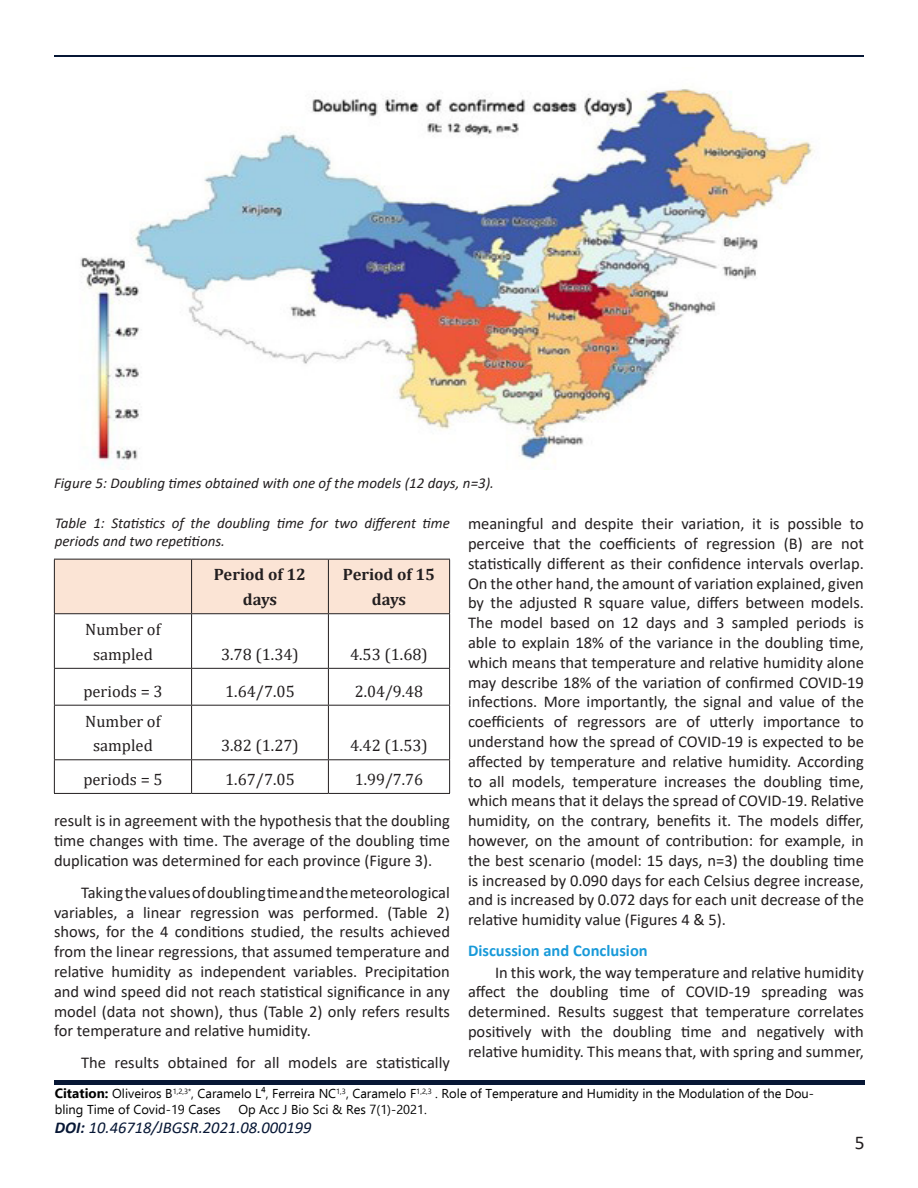
<style>
.page{position:relative;width:918px;height:1188px;background:#fff}
.page>*{position:absolute;margin:0;border:0;box-sizing:border-box;transform-origin:0 0}
.t1{font:19.5px "Calibri";color:#231f20}
.Body_Text_First_Inde{font:16.5px/19.8px "Calibri";color:#231f20;text-align:justify}
.t2{font:16.5px/24.8px "Cambria";color:#231f20;text-align:center}
.t3{font:italic 16.5px "Calibri";color:#071735}
.t4{font:700 16.5px/24.8px "Cambria";color:#231f20;text-align:center}
.side_heading{font:700 16.5px "Calibri";color:#199ad9}
.figure_tittle{font:italic 15px/18px "Calibri";color:#231f20}
.t5{font:12.9px/15.5px "Ebrima";color:#000}
.s1{font-weight:700;font-size:13.5px}
.s2{font-weight:700}
</style>
<div class="page">
<hr style="left:54px;top:55px;width:810px;height:1px;background:#071735">
<div style="left:55px;top:1080px;width:810px;height:5px;background:#071735"></div>
<img style="left:80px;top:88px;width:735px;height:382px">
<div style="left:55px;top:560px;width:394px;height:53px;background:#fbe4d5"></div>
<hr style="left:54px;top:559px;width:138px;height:1px;background:#231f20">
<hr style="left:192px;top:559px;width:136px;height:1px;background:#231f20">
<hr style="left:328px;top:559px;width:122px;height:1px;background:#231f20">
<hr style="left:54px;top:613px;width:138px;height:1px;background:#231f20">
<hr style="left:192px;top:613px;width:136px;height:1px;background:#231f20">
<hr style="left:328px;top:613px;width:122px;height:1px;background:#231f20">
<hr style="left:54px;top:668px;width:138px;height:1px;background:#231f20">
<hr style="left:192px;top:668px;width:136px;height:1px;background:#231f20">
<hr style="left:328px;top:668px;width:122px;height:1px;background:#231f20">
<hr style="left:54px;top:705px;width:138px;height:1px;background:#231f20">
<hr style="left:192px;top:705px;width:136px;height:1px;background:#231f20">
<hr style="left:328px;top:705px;width:122px;height:1px;background:#231f20">
<hr style="left:54px;top:759px;width:138px;height:1px;background:#231f20">
<hr style="left:192px;top:759px;width:136px;height:1px;background:#231f20">
<hr style="left:328px;top:759px;width:122px;height:1px;background:#231f20">
<hr style="left:54px;top:793px;width:138px;height:1px;background:#231f20">
<hr style="left:192px;top:793px;width:136px;height:1px;background:#231f20">
<hr style="left:328px;top:793px;width:122px;height:1px;background:#231f20">
<hr style="left:54px;top:560px;width:1px;height:53px;background:#231f20">
<hr style="left:54px;top:614px;width:1px;height:54px;background:#231f20">
<hr style="left:54px;top:669px;width:1px;height:36px;background:#231f20">
<hr style="left:54px;top:706px;width:1px;height:53px;background:#231f20">
<hr style="left:54px;top:760px;width:1px;height:33px;background:#231f20">
<hr style="left:191px;top:560px;width:1px;height:53px;background:#231f20">
<hr style="left:328px;top:560px;width:1px;height:53px;background:#231f20">
<hr style="left:449px;top:560px;width:1px;height:53px;background:#231f20">
<hr style="left:191px;top:614px;width:1px;height:54px;background:#231f20">
<hr style="left:328px;top:614px;width:1px;height:54px;background:#231f20">
<hr style="left:449px;top:614px;width:1px;height:54px;background:#231f20">
<hr style="left:191px;top:669px;width:1px;height:36px;background:#231f20">
<hr style="left:328px;top:669px;width:1px;height:36px;background:#231f20">
<hr style="left:449px;top:669px;width:1px;height:36px;background:#231f20">
<hr style="left:191px;top:706px;width:1px;height:53px;background:#231f20">
<hr style="left:328px;top:706px;width:1px;height:53px;background:#231f20">
<hr style="left:449px;top:706px;width:1px;height:53px;background:#231f20">
<hr style="left:191px;top:760px;width:1px;height:33px;background:#231f20">
<hr style="left:328px;top:760px;width:1px;height:33px;background:#231f20">
<hr style="left:449px;top:760px;width:1px;height:33px;background:#231f20">
<p class="figure_tittle" style="left:54px;top:474px;width:442px">Figure 5: Doubling times obtained with one of the models (12 days, n=3).</p>
<p class="figure_tittle" style="left:55px;top:513px;width:397px">Table 1: Statistics of the doubling time for two different time periods and two repetitions.</p>
<p class="t2" style="left:85px;top:617px;width:77px">Number of sampled</p>
<p class="t4" style="left:214px;top:562px;width:94px">Period of 12 days</p>
<p class="t4" style="left:343px;top:562px;width:94px">Period of 15 days</p>
<p class="t2" style="left:221px;top:642px;width:79px">3.78 (1.34)</p>
<p class="t2" style="left:350px;top:642px;width:79px">4.53 (1.68)</p>
<p class="t2" style="left:83px;top:679px;width:81px">periods = 3</p>
<p class="t2" style="left:225px;top:679px;width:71px">1.64/7.05</p>
<p class="t2" style="left:355px;top:679px;width:70px">2.04/9.48</p>
<p class="t2" style="left:85px;top:708px;width:77px">Number of sampled</p>
<p class="t2" style="left:221px;top:733px;width:79px">3.82 (1.27)</p>
<p class="t2" style="left:350px;top:733px;width:79px">4.42 (1.53)</p>
<p class="t2" style="left:83px;top:767px;width:81px">periods = 5</p>
<p class="t2" style="left:225px;top:767px;width:71px">1.67/7.05</p>
<p class="t2" style="left:355px;top:767px;width:70px">1.99/7.76</p>
<p class="Body_Text_First_Inde" style="left:54px;top:811px;width:398px">result is in agreement with the hypothesis that the doubling time changes with time. The average of the doubling time duplication was determined for each province (Figure 3).</p>
<p class="Body_Text_First_Inde" style="left:54px;top:882px;width:398px;text-indent:27px">Taking the values of doubling time and the meteorological variables, a linear regression was performed. (Table 2) shows, for the 4 conditions studied, the results achieved from the linear regressions, that assumed temperature and relative humidity as independent variables. Precipitation and wind speed did not reach statistical significance in any model (data not shown), thus (Table 2) only refers results for temperature and relative humidity.</p>
<p class="Body_Text_First_Inde" style="left:81px;top:1052px;width:370px">The results obtained for all models are statistically</p>
<p class="Body_Text_First_Inde" style="left:468px;top:513px;width:398px">meaningful and despite their variation, it is possible to perceive that the coefficients of regression (B) are not statistically different as their confidence intervals overlap.<br>On the other hand, the amount of variation explained, given by the adjusted R square value, differs between models.<br>The model based on 12 days and 3 sampled periods is able to explain 18% of the variance in the doubling time, which means that temperature and relative humidity alone may describe 18% of the variation of confirmed COVID-19 infections. More importantly, the signal and value of the coefficients of regressors are of utterly importance to understand how the spread of COVID-19 is expected to be affected by temperature and relative humidity. According to all models, temperature increases the doubling time, which means that it delays the spread of COVID-19. Relative humidity, on the contrary, benefits it. The models differ, however, on the amount of contribution: for example, in the best scenario (model: 15 days, n=3) the doubling time is increased by 0.090 days for each Celsius degree increase, and is increased by 0.072 days for each unit decrease of the relative humidity value (Figures 4 &amp; 5).</p>
<p class="side_heading" style="left:468px;top:939px;width:181px">Discussion and Conclusion</p>
<p class="Body_Text_First_Inde" style="left:468px;top:962px;width:398px;text-indent:27px">In this work, the way temperature and relative humidity affect the doubling time of COVID-19 spreading was determined. Results suggest that temperature correlates positively with the doubling time and negatively with relative humidity. This means that, with spring and summer,</p>
<p class="t5" style="left:55px;top:1086px;width:761px"><span class="s1">Citation:</span> Oliveiros B<sup>1,2,3*</sup>, Caramelo L⁴, Ferreira NC<sup>1,3</sup>, Caramelo F<sup>1,2,3</sup> . Role of Temperature and Humidity in the Modulation of the Dou&shy;bling Time of Covid-19 Cases</p>
<p class="t5" style="left:238px;top:1101px;width:190px">Op Acc J Bio Sci &amp; Res 7(1)-2021.</p>
<p class="t3" style="left:55px;top:1116px;width:258px"><span class="s2">DOI:</span> 10.46718/JBGSR.2021.08.000199</p>
<p class="t1" style="left:855px;top:1129px;width:11px">5</p>
</div>
